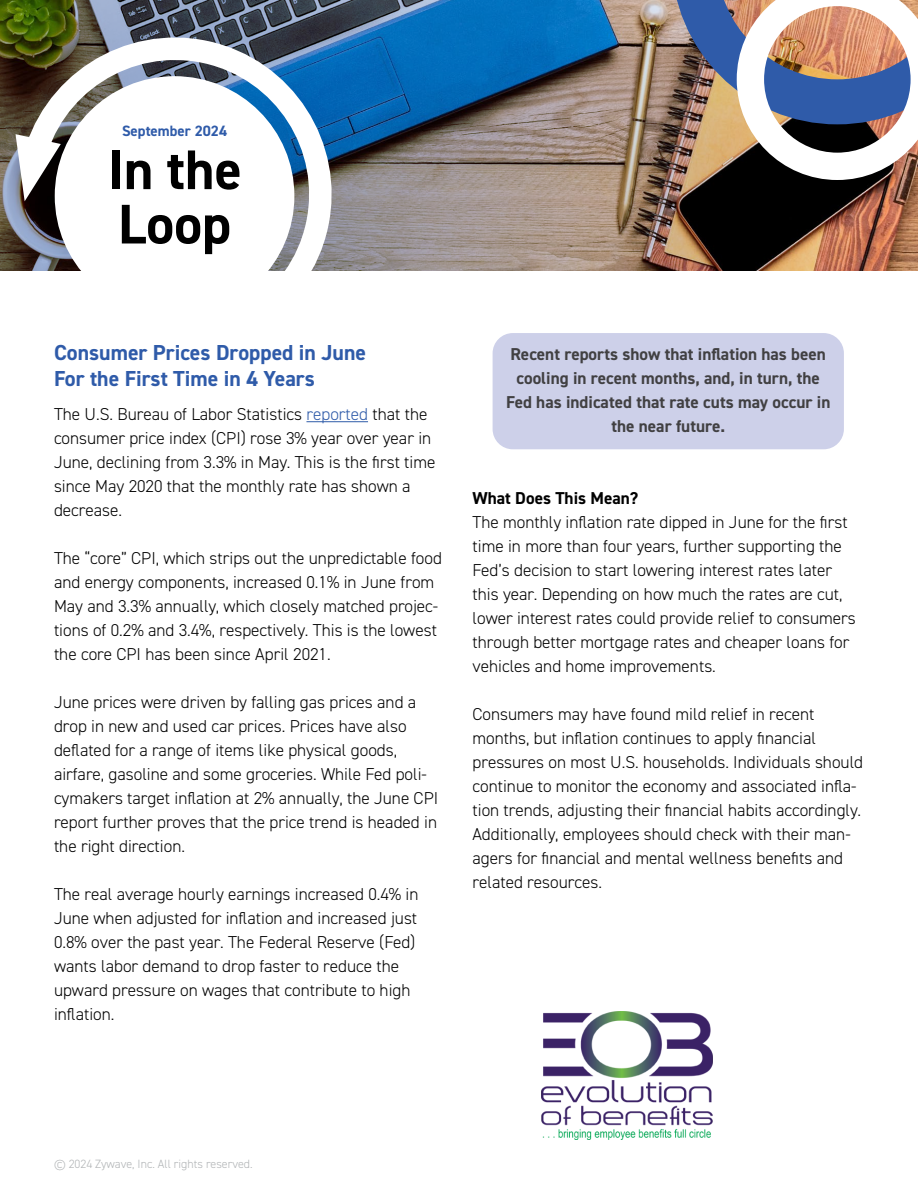
<style>
.page{position:relative;width:918px;height:1188px;background:#fff}
.page>*{position:absolute;margin:0;border:0;box-sizing:border-box;transform-origin:0 0}
.t1{font:700 55.95px/54.3px "DIN2014";color:#000}
.Heading_1{font:700 21.75px/25.5px "DIN2014";color:#2f5ba9}
.t2{font:300 17.25px/24px "DIN2014";color:#000}
.Callout{font:700 17.25px/24px "DIN2014";color:#414042;text-align:center}
.Heading_2{font:700 17.25px "DIN2014";color:#000}
.t3{font:700 15px "DIN2014";color:#2f5ba9}
.t4{font:300 12px "DIN2014";color:#b1b4b6}
.s1{color:#2f5ba9}
</style>
<div class="page">
<img style="left:0;top:0;width:918px;height:271px">
<svg style="left:6px;top:8px;width:355px;height:263px"></svg>
<svg style="left:16px;top:134px;width:45px;height:67px"></svg>
<img style="left:672px;top:0;width:246px;height:180px">
<hr style="left:306px;top:421px;width:62px;height:1px;background:#2f5ba9">
<div style="left:493px;top:333px;width:351px;height:116px;background:#cdd0e9;border-radius:20px"></div>
<img style="left:541px;top:1011px;width:172px;height:129px">
<p class="t3" style="left:122px;top:121px;width:107px">September 2024</p>
<p class="t1" style="left:107px;top:142px;width:136px">In the<br>Loop</p>
<p class="Heading_1" style="left:54px;top:339px;width:314px">Consumer Prices Dropped in June<br>For the First Time in 4 Years</p>
<p class="t2" style="left:54px;top:402px;width:383px">The U.S. Bureau of Labor Statistics <span class="s1">reported</span> that the consumer price index (CPI) rose 3% year over year in June, declining from 3.3% in May. This is the first time since May 2020 that the monthly rate has shown a decrease.</p>
<p class="t2" style="left:54px;top:546px;width:389px">The “core” CPI, which strips out the unpredictable food and energy components, increased 0.1% in June from May and 3.3% annually, which closely matched projec&shy;tions of 0.2% and 3.4%, respectively. This is the lowest the core CPI has been since April 2021.</p>
<p class="t2" style="left:54px;top:690px;width:386px">June prices were driven by falling gas prices and a drop in new and used car prices. Prices have also deflated for a range of items like physical goods, airfare, gasoline and some groceries. While Fed poli&shy;cymakers target inflation at 2% annually, the June CPI report further proves that the price trend is headed in the right direction.</p>
<p class="t2" style="left:54px;top:882px;width:366px">The real average hourly earnings increased 0.4% in June when adjusted for inflation and increased just 0.8% over the past year. The Federal Reserve (Fed) wants labor demand to drop faster to reduce the upward pressure on wages that contribute to high inflation.</p>
<p class="Callout" style="left:506px;top:342px;width:326px">Recent reports show that inflation has been cooling in recent months, and, in turn, the Fed has indicated that rate cuts may occur in the near future.</p>
<p class="Heading_2" style="left:472px;top:487px;width:167px">What Does This Mean?</p>
<p class="t2" style="left:472px;top:510px;width:385px">The monthly inflation rate dipped in June for the first time in more than four years, further supporting the Fed’s decision to start lowering interest rates later this year. Depending on how much the rates are cut, lower interest rates could provide relief to consumers through better mortgage rates and cheaper loans for vehicles and home improvements.</p>
<p class="t2" style="left:472px;top:702px;width:392px">Consumers may have found mild relief in recent months, but inflation continues to apply financial pressures on most U.S. households. Individuals should continue to monitor the economy and associated infla&shy;tion trends, adjusting their financial habits accordingly.<br>Additionally, employees should check with their man&shy;agers for financial and mental wellness benefits and related resources.</p>
<p class="t4" style="left:54px;top:1157px;width:200px">© 2024 Zywave, Inc. All rights reserved.</p>
</div>
